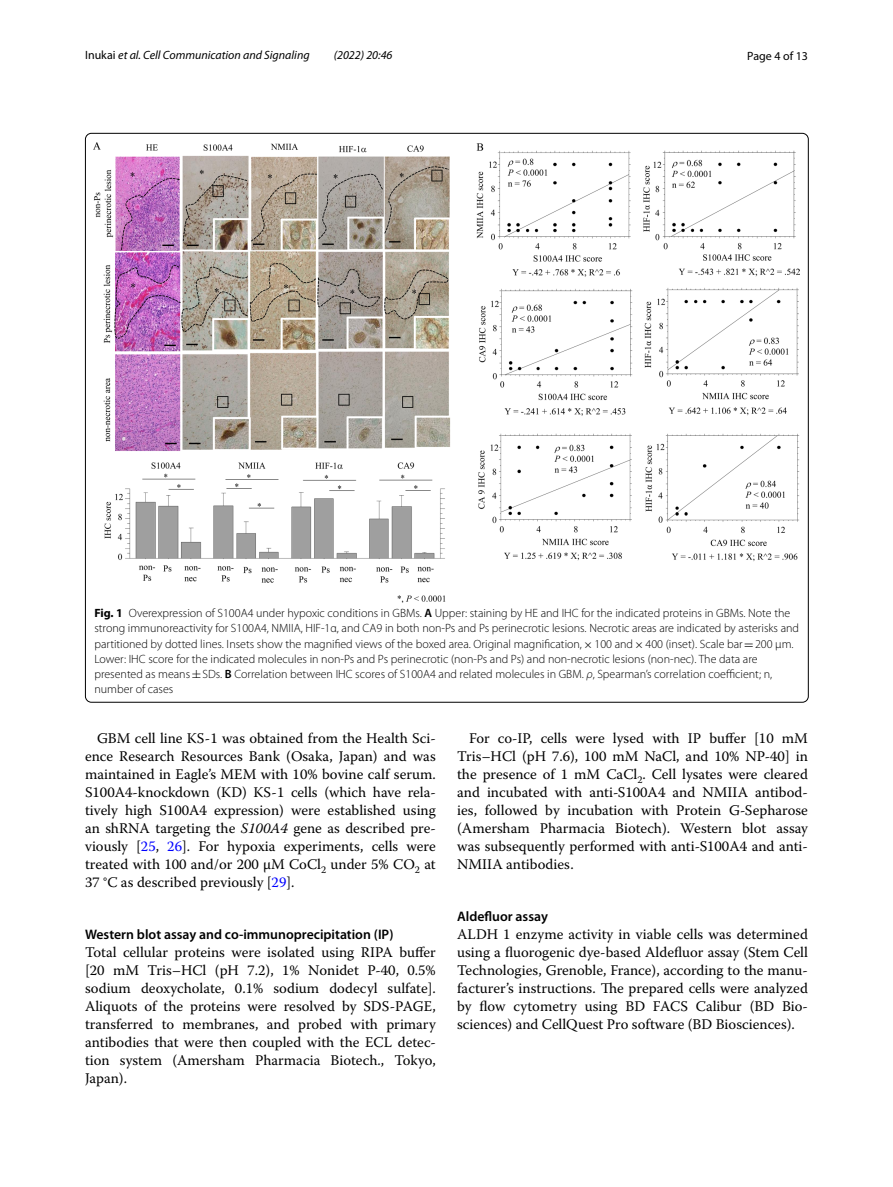
<style>
.page{position:relative;width:893px;height:1187px;background:#fff}
.page>*{position:absolute;margin:0;border:0;box-sizing:border-box;transform-origin:0 0}
.t1{font:14.7px/18px "Warnock Pro";color:#000;text-align:justify}
.t2{font:600 13.8px "Myriad Pro";color:#000}
.t3{font:300 12px/15px "Myriad Pro";color:#000}
.t4{font:italic 12px "Myriad Pro";color:#000}
.t5{font:12px "Myriad Pro";color:#000}
.s1{font-style:normal}
.s2{font-weight:700}
.s3{font-weight:600}
.s4{font-family:"MTSY";font-weight:400}
.s5{font-style:italic}
.s6{color:#00f}
</style>
<div class="page">
<img style="left:94px;top:142px;width:706px;height:460px">
<p class="t4" style="left:85px;top:48px;width:226px"><span class="s1">Inukai</span> et al. Cell Communication and Signaling</p>
<p class="t4" style="left:334px;top:48px;width:60px">(2022) 20:46</p>
<p class="t5" style="left:747px;top:48px;width:62px">Page 4 of 13</p>
<p class="t3" style="left:94px;top:606px;width:706px"><span class="s2">Fig. 1</span> Overexpression of S100A4 under hypoxic conditions in GBMs. <span class="s3">A</span> Upper: staining by HE and IHC for the indicated proteins in GBMs. Note the strong immunoreactivity for S100A4, NMIIA, HIF-1α, and CA9 in both non-Ps and Ps perinecrotic lesions. Necrotic areas are indicated by asterisks and partitioned by dotted lines. Insets show the magnified views of the boxed area. Original magnification,<span class="s4">×</span>100 and<span class="s4">×</span>400 (inset). Scale bar<span class="s4">=</span>200 μm.<br>Lower: IHC score for the indicated molecules in non-Ps and Ps perinecrotic (non-Ps and Ps) and non-necrotic lesions (non-nec). The data are presented as means<span class="s4">±</span>SDs. <span class="s3">B</span> Correlation between IHC scores of S100A4 and related molecules in GBM. <span class="s5">ρ</span>, Spearman’s correlation coefficient; n, number of cases</p>
<p class="t1" style="left:85px;top:729px;width:352px;text-indent:12px">GBM cell line KS-1 was obtained from the Health Sci&shy;ence Research Resources Bank (Osaka, Japan) and was maintained in Eagle’s MEM with 10% bovine calf serum.<br>S100A4-knockdown (KD) KS-1 cells (which have rela&shy;tively high S100A4 expression) were established using an shRNA targeting the <span class="s5">S100A4</span> gene as described pre&shy;viously [<span class="s6">25</span>, <span class="s6">26</span>]. For hypoxia experiments, cells were treated with 100 and/or 200 μM CoCl<sub>2</sub> under 5% CO<sub>2</sub> at 37 °C as described previously [<span class="s6">29</span>].</p>
<p class="t2" style="left:85px;top:925px;width:310px">Western blot assay and co‑immunoprecipitation (IP)</p>
<p class="t1" style="left:85px;top:942px;width:352px">Total cellular proteins were isolated using RIPA buffer [20 mM Tris–HCl (pH 7.2), 1% Nonidet P-40, 0.5% sodium deoxycholate, 0.1% sodium dodecyl sulfate].<br>Aliquots of the proteins were resolved by SDS-PAGE, transferred to membranes, and probed with primary antibodies that were then coupled with the ECL detec&shy;tion system (Amersham Pharmacia Biotech., Tokyo, Japan).</p>
<p class="t1" style="left:457px;top:729px;width:352px;text-indent:12px">For co-IP, cells were lysed with IP buffer [10 mM Tris–HCl (pH 7.6), 100 mM NaCl, and 10% NP-40] in the presence of 1 mM CaCl<sub>2</sub>. Cell lysates were cleared and incubated with anti-S100A4 and NMIIA antibod&shy;ies, followed by incubation with Protein G-Sepharose (Amersham Pharmacia Biotech). Western blot assay was subsequently performed with anti-S100A4 and anti-NMIIA antibodies.</p>
<p class="t2" style="left:457px;top:907px;width:92px">Aldefluor assay</p>
<p class="t1" style="left:457px;top:924px;width:352px">ALDH 1 enzyme activity in viable cells was determined using a fluorogenic dye-based Aldefluor assay (Stem Cell Technologies, Grenoble, France), according to the manu&shy;facturer’s instructions. The prepared cells were analyzed by flow cytometry using BD FACS Calibur (BD Bio&shy;sciences) and CellQuest Pro software (BD Biosciences).</p>
</div>
